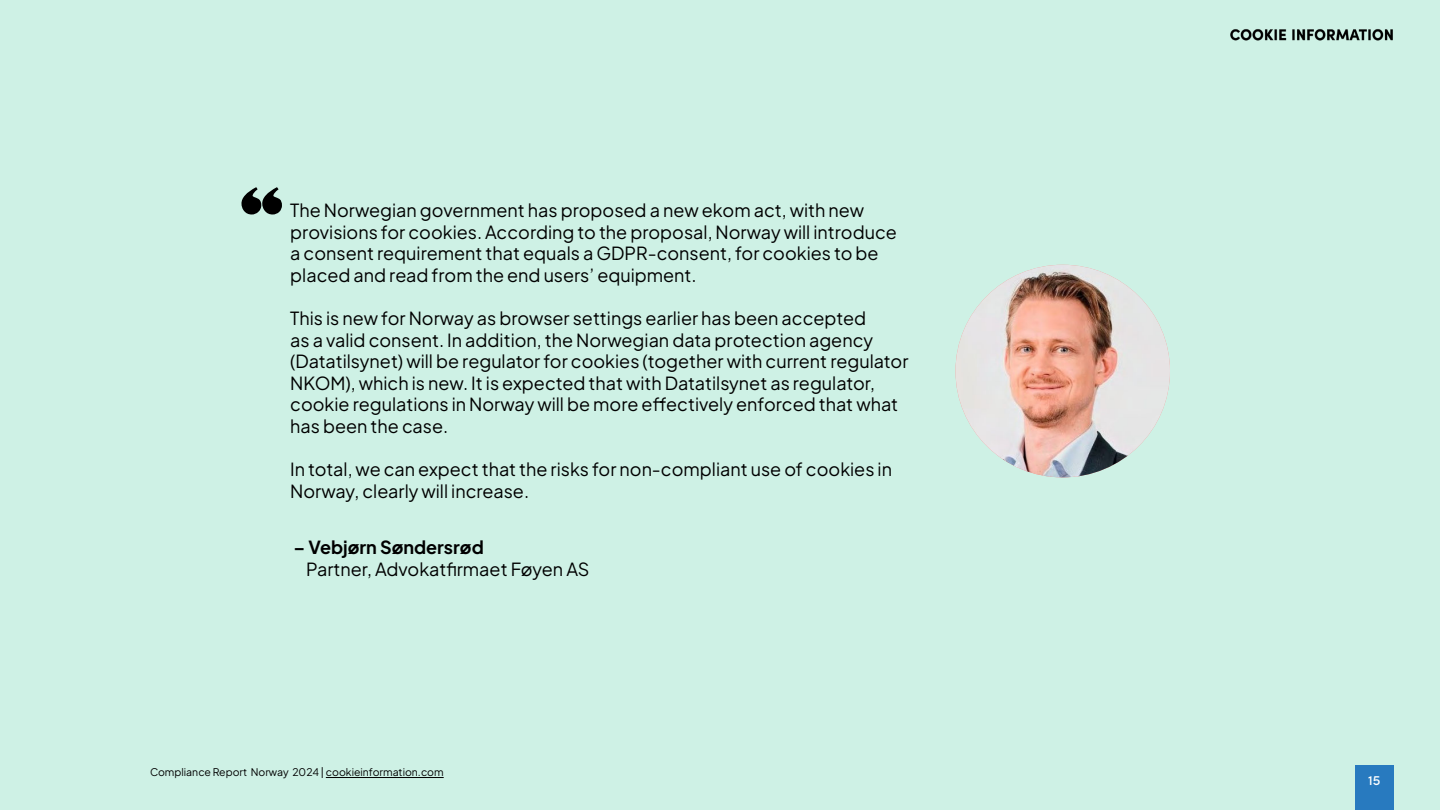
<style>
.page{position:relative;width:1440px;height:810px;background:#cef1e5}
.page>*{position:absolute;margin:0;border:0;box-sizing:border-box;transform-origin:0 0}
.t1{font:18px/21.6px "Plus Jakarta Sans";color:#000}
.t2{font:700 18px "Plus Jakarta Sans";color:#000}
.t3{font:500 13.5px "Sofia Pro";color:#fff}
.t4{font:10.5px "Plus Jakarta Sans";color:#000}
</style>
<div class="page">
<hr style="left:326px;top:777px;width:118px;height:1px;background:#000">
<div style="left:1355px;top:765px;width:39px;height:45px;background:#287abf"></div>
<img style="left:1230px;top:29px;width:163px;height:12px">
<svg style="left:242px;top:187px;width:40px;height:27px"></svg>
<img style="left:956px;top:265px;width:214px;height:212px">
<p class="t1" style="left:290px;top:198px;width:608px">The Norwegian government has proposed a new ekom act, with new provisions for cookies. According to the proposal, Norway will introduce a consent requirement that equals a GDPR-consent, for cookies to be placed and read from the end users’ equipment.</p>
<p class="t1" style="left:290px;top:306px;width:620px">This is new for Norway as browser settings earlier has been accepted<br>as a valid consent. In addition, the Norwegian data protection agency (Datatilsynet) will be regulator for cookies (together with current regulator NKOM), which is new. It is expected that with Datatilsynet as regulator, cookie regulations in Norway will be more effectively enforced that what has been the case.</p>
<p class="t1" style="left:290px;top:457px;width:603px">In total, we can expect that the risks for non-compliant use of cookies in<br>Norway, clearly will increase.</p>
<p class="t2" style="left:293px;top:541px;width:192px">– Vebjørn Søndersrød</p>
<p class="t1" style="left:306px;top:556px;width:285px">Partner, Advokatfirmaet Føyen AS</p>
<p class="t4" style="left:150px;top:767px;width:295px">Compliance Report Norway 2024 | cookieinformation.com</p>
<p class="t3" style="left:1368px;top:773px;width:14px">15</p>
</div>
